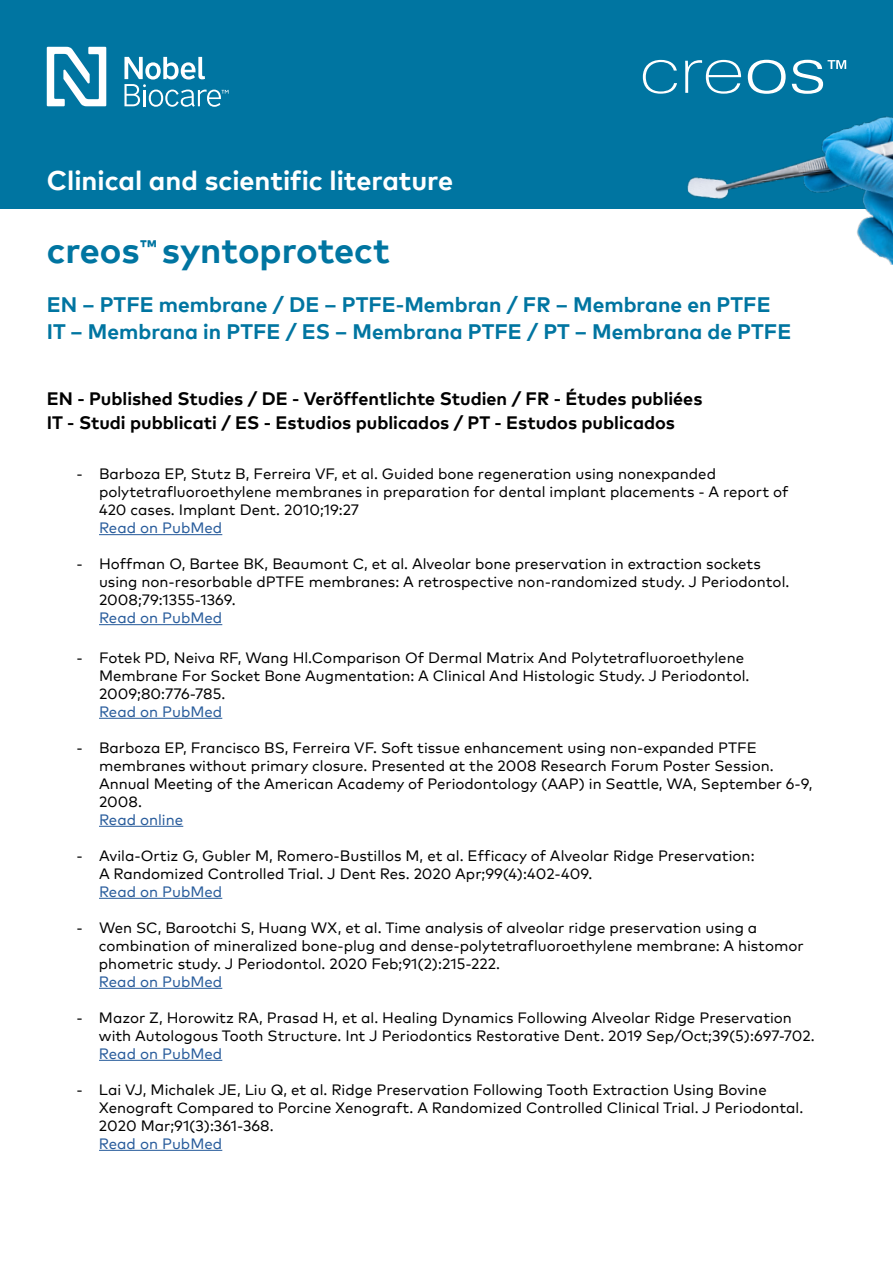
<style>
.page{position:relative;width:893px;height:1263px;background:#fff}
.page>*{position:absolute;margin:0;border:0;box-sizing:border-box;transform-origin:0 0}
.t1{font:700 36px "Mark Pro";letter-spacing:-.005em;color:#0075a1}
.t2{font:700 27px "Mark Pro";color:#fff}
.t3{font:700 21px/27px "Mark Pro";color:#0075a1}
.t4{font:700 18px/24px "Mark Pro";color:#000}
.t5{font:15px/18px "Mark Pro";color:#000}
.t6{font:15px "Mark Pro";color:#275b9b}
</style>
<div class="page">
<div style="left:0;top:0;width:893px;height:208px;background:#0075a1"></div>
<svg style="left:124px;top:57px;width:104px;height:50px"></svg>
<svg style="left:47px;top:47px;width:59px;height:59px"></svg>
<svg style="left:643px;top:60px;width:34px;height:26px"></svg>
<svg style="left:685px;top:60px;width:56px;height:26px"></svg>
<svg style="left:748px;top:60px;width:38px;height:26px"></svg>
<svg style="left:792px;top:60px;width:54px;height:26px"></svg>
<hr style="left:99px;top:534px;width:123px;height:1px;background:#275b9b">
<hr style="left:99px;top:624px;width:123px;height:1px;background:#275b9b">
<hr style="left:99px;top:718px;width:123px;height:1px;background:#275b9b">
<hr style="left:99px;top:826px;width:84px;height:1px;background:#275b9b">
<hr style="left:99px;top:898px;width:123px;height:1px;background:#275b9b">
<hr style="left:99px;top:988px;width:123px;height:1px;background:#275b9b">
<hr style="left:99px;top:1060px;width:123px;height:1px;background:#275b9b">
<hr style="left:99px;top:1150px;width:123px;height:1px;background:#275b9b">
<img style="left:636px;top:86px;width:257px;height:179px">
<h2 class="t2" style="left:47px;top:160px;width:408px">Clinical and scientific literature</h2>
<h1 class="t1" style="left:47px;top:222px;width:345px">creos<sup>™</sup> syntoprotect</h1>
<h3 class="t3" style="left:47px;top:289px;width:746px">EN – PTFE membrane / DE – PTFE-Membran / FR – Membrane en PTFE<br>IT – Membrana in PTFE / ES – Membrana PTFE / PT – Membrana de PTFE</h3>
<p class="t4" style="left:47px;top:385px;width:657px">EN - Published Studies / DE - Veröffentlichte Studien / FR - Études publiées<br>IT - Studi pubblicati / ES - Estudios publicados / PT - Estudos publicados</p>
<p class="t5" style="left:99px;top:464px;width:691px;text-indent:-23px">- Barboza EP, Stutz B, Ferreira VF, et al. Guided bone regeneration using nonexpanded polytetrafluoroethylene membranes in preparation for dental implant placements - A report of<br>420 cases. Implant Dent. 2010;19:27</p>
<p class="t6" style="left:99px;top:517px;width:125px">Read on PubMed</p>
<p class="t5" style="left:99px;top:554px;width:692px;text-indent:-23px">- Hoffman O, Bartee BK, Beaumont C, et al. Alveolar bone preservation in extraction sockets using non-resorbable dPTFE membranes: A retrospective non-randomized study. J Periodontol.<br>2008;79:1355-1369.</p>
<p class="t6" style="left:99px;top:607px;width:125px">Read on PubMed</p>
<p class="t5" style="left:99px;top:647px;width:652px;text-indent:-22px">- Fotek PD, Neiva RF, Wang Hl.Comparison Of Dermal Matrix And Polytetrafluoroethylene<br>Membrane For Socket Bone Augmentation: A Clinical And Histologic Study. J Periodontol.<br>2009;80:776-785.</p>
<p class="t6" style="left:99px;top:700px;width:125px">Read on PubMed</p>
<p class="t5" style="left:99px;top:737px;width:715px;text-indent:-22px">- Barboza EP, Francisco BS, Ferreira VF. Soft tissue enhancement using non-expanded PTFE membranes without primary closure. Presented at the 2008 Research Forum Poster Session.<br>Annual Meeting of the American Academy of Periodontology (AAP) in Seattle, WA, September 6-9, 2008.</p>
<p class="t6" style="left:99px;top:808px;width:86px">Read online</p>
<p class="t5" style="left:99px;top:845px;width:657px;text-indent:-22px">- Avila-Ortiz G, Gubler M, Romero-Bustillos M, et al. Efficacy of Alveolar Ridge Preservation:<br>A Randomized Controlled Trial. J Dent Res. 2020 Apr;99(4):402-409.</p>
<p class="t6" style="left:99px;top:880px;width:125px">Read on PubMed</p>
<p class="t5" style="left:99px;top:917px;width:706px;text-indent:-22px">- Wen SC, Barootchi S, Huang WX, et al. Time analysis of alveolar ridge preservation using a combination of mineralized bone-plug and dense-polytetrafluoroethylene membrane: A histomor phometric study. J Periodontol. 2020 Feb;91(2):215-222.</p>
<p class="t6" style="left:99px;top:970px;width:125px">Read on PubMed</p>
<p class="t5" style="left:99px;top:1007px;width:717px;text-indent:-22px">- Mazor Z, Horowitz RA, Prasad H, et al. Healing Dynamics Following Alveolar Ridge Preservation with Autologous Tooth Structure. Int J Periodontics Restorative Dent. 2019 Sep/Oct;39(5):697-702.</p>
<p class="t6" style="left:99px;top:1042px;width:125px">Read on PubMed</p>
<p class="t5" style="left:99px;top:1079px;width:706px;text-indent:-22px">- Lai VJ, Michalek JE, Liu Q, et al. Ridge Preservation Following Tooth Extraction Using Bovine<br>Xenograft Compared to Porcine Xenograft. A Randomized Controlled Clinical Trial. J Periodontal.<br>2020 Mar;91(3):361-368.</p>
<p class="t6" style="left:99px;top:1132px;width:125px">Read on PubMed</p>
</div>
